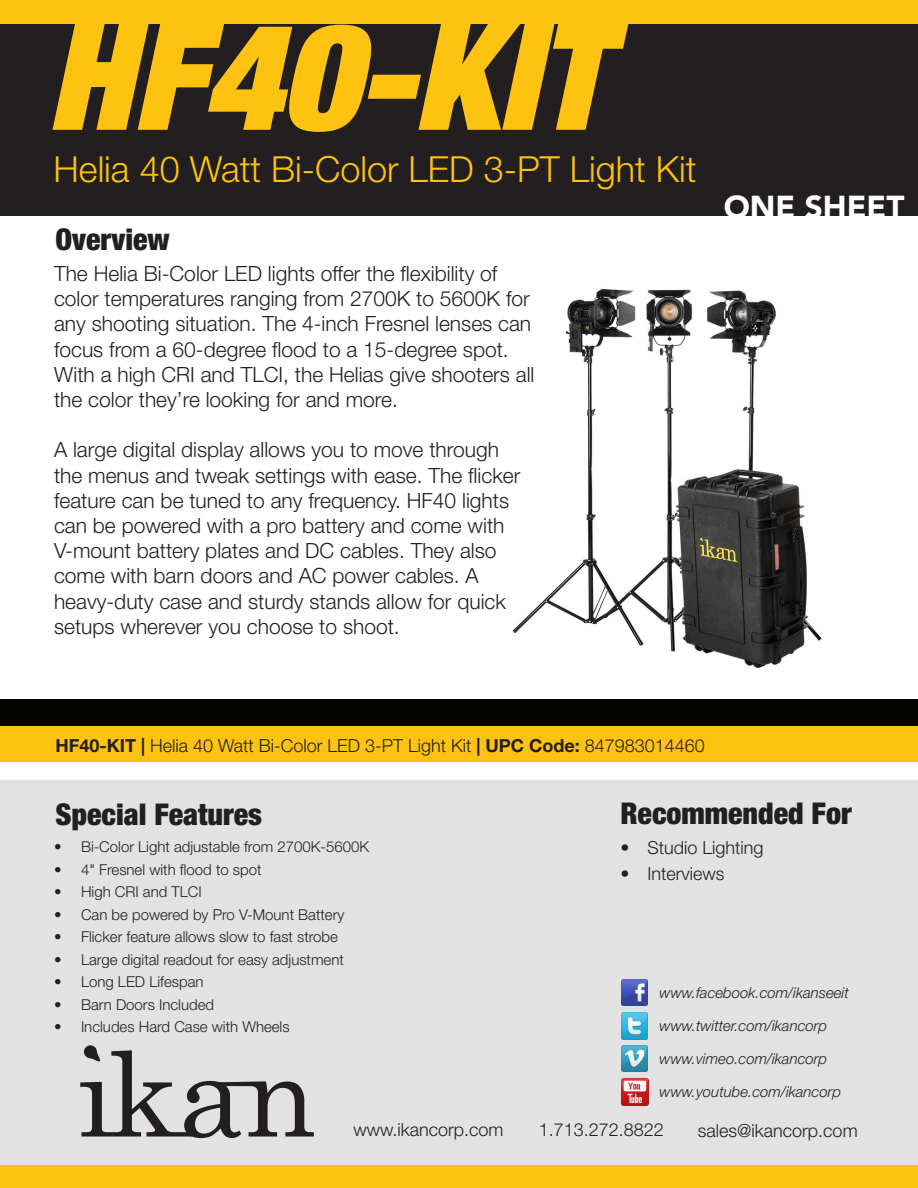
<style>
.page{position:relative;width:918px;height:1188px;background:#fff}
.page>*{position:absolute;margin:0;border:0;box-sizing:border-box;transform-origin:0 0}
.t1{font:italic 900 condensed 148.5px "Helvetica Neue LT Std";color:#fec210}
.t2{font:300 36px "Helvetica Neue LT Std";color:#fec210}
.t3{font:900 31.5px "Avenir LT Std";color:#fff}
.t4{font:900 condensed 30px "Helvetica Neue LT Std";color:#231f20}
.t5{font:300 21px/25.2px "Helvetica Neue LT Std";color:#231f20}
.t6{font:300 18px "Helvetica Neue LT Std";color:#231f20}
.t7{font:300 15px "Helvetica Neue LT Std";color:#231f20}
.t8{font:italic 300 15px "Helvetica Neue LT Std";color:#231f20}
.s1{font-weight:700}
</style>
<div class="page">
<div style="left:0;top:780px;width:918px;height:408px;background:#e2e2e2"></div>
<svg style="left:80px;top:1045px;width:234px;height:93px"></svg>
<div style="left:0;top:0;width:918px;height:216px;background:#231f20"></div>
<img style="left:512px;top:288px;width:310px;height:381px">
<div style="left:0;top:0;width:918px;height:24px;background:#fec210"></div>
<div style="left:0;top:724px;width:918px;height:38px;background:#fec210"></div>
<div style="left:0;top:699px;width:918px;height:27px;background:#040503"></div>
<div style="left:0;top:1165px;width:918px;height:23px;background:#fec210"></div>
<img style="left:621px;top:979px;width:27px;height:27px">
<img style="left:621px;top:1012px;width:27px;height:28px">
<img style="left:621px;top:1045px;width:27px;height:27px">
<img style="left:621px;top:1078px;width:28px;height:28px">
<p class="t1" style="left:47px;top:-18px;width:560px">HF40-KIT</p>
<p class="t2" style="left:54px;top:148px;width:644px">Helia 40 Watt Bi-Color LED 3-PT Light Kit</p>
<p class="t4" style="left:56px;top:221px;width:116px">Overview</p>
<p class="t5" style="left:54px;top:261px;width:479px">The Helia Bi-Color LED lights offer the flexibility of color temperatures ranging from 2700K to 5600K for any shooting situation. The 4-inch Fresnel lenses can focus from a 60-degree flood to a 15-degree spot.</p>
<p class="t5" style="left:54px;top:361px;width:482px">With a high CRI and TLCI, the Helias give shooters all the color they’re looking for and more.</p>
<p class="t5" style="left:54px;top:437px;width:468px">A large digital display allows you to move through the menus and tweak settings with ease. The flicker feature can be tuned to any frequency. HF40 lights can be powered with a pro battery and come with V-mount battery plates and DC cables. They also come with barn doors and AC power cables. A heavy-duty case and sturdy stands allow for quick setups wherever you choose to shoot.</p>
<p class="t3" style="left:724px;top:187px;width:182px">ONE SHEET</p>
<p class="t6" style="left:55px;top:735px;width:651px"><span class="s1">HF40-KIT |</span> Helia 40 Watt Bi-Color LED 3-PT Light Kit <span class="s1">| UPC Code:</span> 847983014460</p>
<p class="t4" style="left:56px;top:796px;width:208px">Special Features</p>
<p class="t7" style="left:54px;top:838px;width:317px">• Bi-Color Light adjustable from 2700K-5600K</p>
<p class="t7" style="left:54px;top:860px;width:209px">• 4" Fresnel with flood to spot</p>
<p class="t7" style="left:54px;top:883px;width:149px">• High CRI and TLCI</p>
<p class="t7" style="left:54px;top:905px;width:292px">• Can be powered by Pro V-Mount Battery</p>
<p class="t7" style="left:54px;top:928px;width:286px">• Flicker feature allows slow to fast strobe</p>
<p class="t7" style="left:54px;top:950px;width:291px">• Large digital readout for easy adjustment</p>
<p class="t7" style="left:54px;top:973px;width:151px">• Long LED Lifespan</p>
<p class="t7" style="left:54px;top:995px;width:162px">• Barn Doors Included</p>
<p class="t7" style="left:54px;top:1018px;width:237px">• Includes Hard Case with Wheels</p>
<p class="t4" style="left:620px;top:794px;width:233px">Recommended For</p>
<p class="t6" style="left:620px;top:837px;width:145px">• Studio Lighting</p>
<p class="t6" style="left:620px;top:862px;width:106px">• Interviews</p>
<p class="t8" style="left:660px;top:984px;width:191px">www.facebook.com/ikanseeit</p>
<p class="t8" style="left:660px;top:1017px;width:169px">www.twitter.com/ikancorp</p>
<p class="t8" style="left:660px;top:1050px;width:169px">www.vimeo.com/ikancorp</p>
<p class="t8" style="left:660px;top:1083px;width:183px">www.youtube.com/ikancorp</p>
<p class="t6" style="left:353px;top:1119px;width:152px">www.ikancorp.com</p>
<p class="t6" style="left:539px;top:1119px;width:127px">1.713.272.8822</p>
<p class="t6" style="left:698px;top:1119px;width:161px">sales@ikancorp.com</p>
</div>
